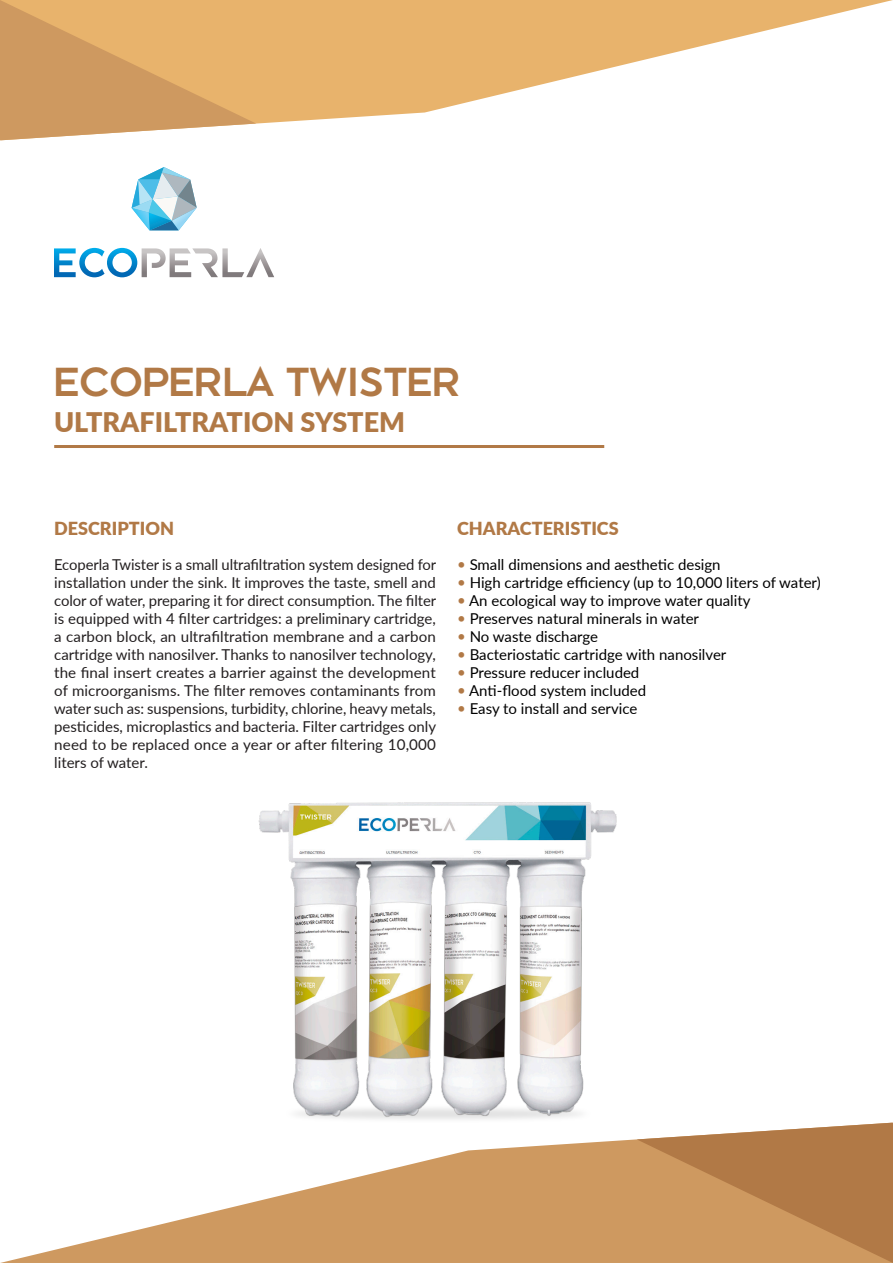
<style>
.page{position:relative;width:893px;height:1263px;background:#fff}
.page>*{position:absolute;margin:0;border:0;box-sizing:border-box;transform-origin:0 0}
.t1{font:45px "Dessau Pro Zukunft";color:#b17946}
.t2{font:900 27px "Lato";color:#b17946}
.t3{font:900 18px "Lato";color:#b17946}
.t4{font:15px/18px "Lato";letter-spacing:.01em;color:#231f20;text-align:justify}
.t5{font:15px "Lato";color:#000}
.s1{color:#b17946}
</style>
<div class="page">
<hr style="left:54px;top:445px;width:550px;height:3px;background:#b17946">
<svg style="left:132px;top:167px;width:65px;height:63px"></svg>
<svg style="left:54px;top:248px;width:220px;height:29px"></svg>
<img style="left:258px;top:802px;width:359px;height:318px">
<svg style="left:256px;top:0;width:637px;height:124px;fill:#e8b36c"></svg>
<svg style="left:0;top:0;width:256px;height:140px;background:#dba96d"></svg>
<svg style="left:0;top:1139px;width:637px;height:124px;fill:#ce9960"></svg>
<svg style="left:637px;top:1123px;width:256px;height:140px;background:#c28f5c"></svg>
<p class="t1" style="left:54px;top:358px;width:407px">ECOPERLA TWISTER</p>
<p class="t2" style="left:54px;top:402px;width:353px">ULTRAFILTRATION SYSTEM</p>
<p class="t3" style="left:54px;top:515px;width:121px">DESCRIPTION</p>
<p class="t4" style="left:54px;top:555px;width:383px">Ecoperla Twister is a small ultrafiltration system designed for installation under the sink. It improves the taste, smell and color of water, preparing it for direct consumption. The filter is equipped with 4 filter cartridges: a preliminary cartridge, a carbon block, an ultrafiltration membrane and a carbon cartridge with nanosilver. Thanks to nanosilver technology, the final insert creates a barrier against the development of microorganisms. The filter removes contaminants from water such as: suspensions, turbidity, chlorine, heavy metals, pesticides, microplastics and bacteria. Filter cartridges only need to be replaced once a year or after filtering 10,000 liters of water.</p>
<p class="t3" style="left:457px;top:515px;width:163px">CHARACTERISTICS</p>
<p class="t5" style="left:457px;top:554px;width:265px"><span class="s1">•</span> Small dimensions and aesthetic design</p>
<p class="t5" style="left:457px;top:572px;width:365px"><span class="s1">•</span> High cartridge efficiency (up to 10,000 liters of water)</p>
<p class="t5" style="left:457px;top:590px;width:295px"><span class="s1">•</span> An ecological way to improve water quality</p>
<p class="t5" style="left:457px;top:608px;width:243px"><span class="s1">•</span> Preserves natural minerals in water</p>
<p class="t5" style="left:457px;top:626px;width:142px"><span class="s1">•</span> No waste discharge</p>
<p class="t5" style="left:457px;top:644px;width:271px"><span class="s1">•</span> Bacteriostatic cartridge with nanosilver</p>
<p class="t5" style="left:457px;top:662px;width:184px"><span class="s1">•</span> Pressure reducer included</p>
<p class="t5" style="left:457px;top:680px;width:190px"><span class="s1">•</span> Anti-flood system included</p>
<p class="t5" style="left:457px;top:698px;width:182px"><span class="s1">•</span> Easy to install and service</p>
</div>
